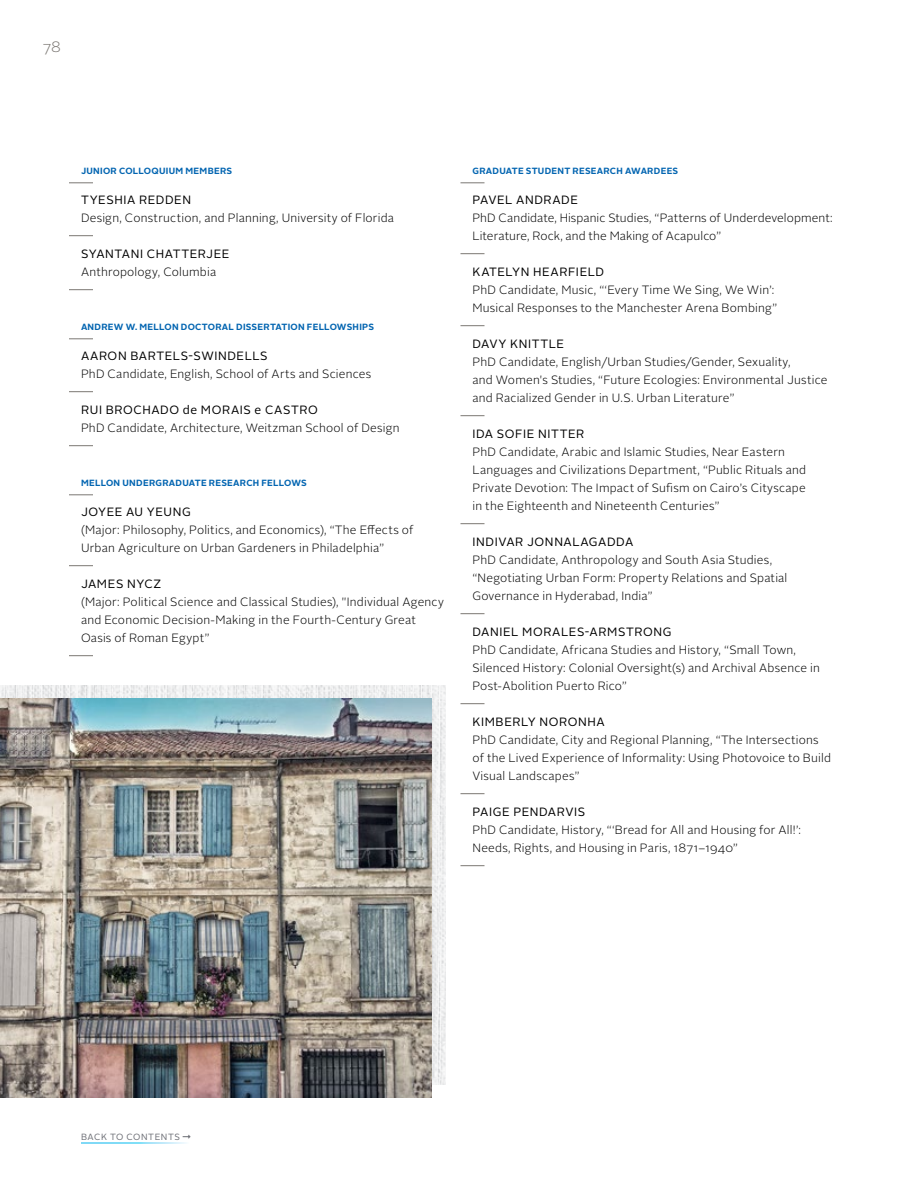
<style>
.page{position:relative;width:918px;height:1188px;background:#fff}
.page>*{position:absolute;margin:0;border:0;box-sizing:border-box;transform-origin:0 0}
.t1{font:300 15px "Alright Sans";color:#7b7773}
.t2{font:300 12px/18px "Alright Sans";letter-spacing:.015em;color:#000}
.t3{font:12px "Alright Sans";letter-spacing:.045em;color:#000}
.t4{font:700 9px "Alright Sans";letter-spacing:.025em;color:#0365b1}
.t5{font:9px "Alright Sans";letter-spacing:.055em;color:#6c6e75}
</style>
<div class="page">
<img style="left:0;top:685px;width:446px;height:399px">
<svg style="left:69px;top:183px;width:24px;height:1px"></svg>
<svg style="left:69px;top:235px;width:24px;height:1px"></svg>
<svg style="left:69px;top:289px;width:24px;height:1px"></svg>
<svg style="left:69px;top:339px;width:24px;height:1px"></svg>
<svg style="left:69px;top:391px;width:24px;height:1px"></svg>
<svg style="left:69px;top:445px;width:24px;height:1px"></svg>
<svg style="left:69px;top:495px;width:24px;height:1px"></svg>
<svg style="left:69px;top:565px;width:24px;height:1px"></svg>
<svg style="left:69px;top:655px;width:24px;height:1px"></svg>
<svg style="left:460px;top:183px;width:24px;height:1px"></svg>
<svg style="left:460px;top:253px;width:24px;height:1px"></svg>
<svg style="left:460px;top:325px;width:24px;height:1px"></svg>
<svg style="left:460px;top:415px;width:24px;height:1px"></svg>
<svg style="left:460px;top:523px;width:24px;height:1px"></svg>
<svg style="left:460px;top:613px;width:24px;height:1px"></svg>
<svg style="left:460px;top:703px;width:24px;height:1px"></svg>
<svg style="left:460px;top:793px;width:24px;height:1px"></svg>
<svg style="left:460px;top:865px;width:24px;height:1px"></svg>
<img style="left:0;top:699px;width:432px;height:399px">
<p class="t1" style="left:43px;top:37px;width:20px">78</p>
<p class="t4" style="left:81px;top:165px;width:153px">JUNIOR COLLOQUIUM MEMBERS</p>
<p class="t3" style="left:81px;top:192px;width:112px">TYESHIA REDDEN</p>
<p class="t2" style="left:81px;top:209px;width:315px">Design, Construction, and Planning, University of Florida</p>
<p class="t3" style="left:81px;top:246px;width:150px">SYANTANI CHATTERJEE</p>
<p class="t2" style="left:81px;top:263px;width:137px">Anthropology, Columbia</p>
<p class="t4" style="left:81px;top:321px;width:295px">ANDREW W. MELLON DOCTORAL DISSERTATION FELLOWSHIPS</p>
<p class="t3" style="left:81px;top:348px;width:188px">AARON BARTELS-SWINDELLS</p>
<p class="t2" style="left:81px;top:365px;width:292px">PhD Candidate, English, School of Arts and Sciences</p>
<p class="t3" style="left:81px;top:402px;width:238px">RUI BROCHADO de MORAIS e CASTRO</p>
<p class="t2" style="left:81px;top:419px;width:320px">PhD Candidate, Architecture, Weitzman School of Design</p>
<p class="t4" style="left:81px;top:477px;width:227px">MELLON UNDERGRADUATE RESEARCH FELLOWS</p>
<p class="t3" style="left:81px;top:504px;width:111px">JOYEE AU YEUNG</p>
<p class="t2" style="left:81px;top:521px;width:334px">(Major: Philosophy, Politics, and Economics), “The Effects of<br>Urban Agriculture on Urban Gardeners in Philadelphia”</p>
<p class="t3" style="left:81px;top:576px;width:82px">JAMES NYCZ</p>
<p class="t2" style="left:81px;top:593px;width:364px">(Major: Political Science and Classical Studies), "Individual Agency and Economic Decision-Making in the Fourth-Century Great<br>Oasis of Roman Egypt”</p>
<p class="t4" style="left:472px;top:165px;width:207px">GRADUATE STUDENT RESEARCH AWARDEES</p>
<p class="t3" style="left:472px;top:192px;width:107px">PAVEL ANDRADE</p>
<p class="t2" style="left:472px;top:209px;width:362px">PhD Candidate, Hispanic Studies, “Patterns of Underdevelopment:<br>Literature, Rock, and the Making of Acapulco”</p>
<p class="t3" style="left:472px;top:264px;width:133px">KATELYN HEARFIELD</p>
<p class="t2" style="left:472px;top:281px;width:306px">PhD Candidate, Music, “‘Every Time We Sing, We Win’:<br>Musical Responses to the Manchester Arena Bombing”</p>
<p class="t3" style="left:472px;top:336px;width:93px">DAVY KNITTLE</p>
<p class="t2" style="left:472px;top:353px;width:357px">PhD Candidate, English/Urban Studies/Gender, Sexuality,<br>and Women's Studies, “Future Ecologies: Environmental Justice and Racialized Gender in U.S. Urban Literature”</p>
<p class="t3" style="left:472px;top:426px;width:113px">IDA SOFIE NITTER</p>
<p class="t2" style="left:472px;top:443px;width:335px">PhD Candidate, Arabic and Islamic Studies, Near Eastern Languages and Civilizations Department, “Public Rituals and Private Devotion: The Impact of Sufism on Cairo’s Cityscape in the Eighteenth and Nineteenth Centuries”</p>
<p class="t3" style="left:472px;top:534px;width:162px">INDIVAR JONNALAGADDA</p>
<p class="t2" style="left:472px;top:551px;width:316px">PhD Candidate, Anthropology and South Asia Studies, “Negotiating Urban Form: Property Relations and Spatial<br>Governance in Hyderabad, India”</p>
<p class="t3" style="left:472px;top:624px;width:200px">DANIEL MORALES-ARMSTRONG</p>
<p class="t2" style="left:472px;top:641px;width:349px">PhD Candidate, Africana Studies and History, “Small Town,<br>Silenced History: Colonial Oversight(s) and Archival Absence in<br>Post-Abolition Puerto Rico”</p>
<p class="t3" style="left:472px;top:714px;width:134px">KIMBERLY NORONHA</p>
<p class="t2" style="left:472px;top:731px;width:360px">PhD Candidate, City and Regional Planning, “The Intersections of the Lived Experience of Informality: Using Photovoice to Build<br>Visual Landscapes”</p>
<p class="t3" style="left:472px;top:804px;width:114px">PAIGE PENDARVIS</p>
<p class="t2" style="left:472px;top:821px;width:330px">PhD Candidate, History, “‘Bread for All and Housing for All!’:<br>Needs, Rights, and Housing in Paris, 1871–1940”</p>
<p class="t5" style="left:81px;top:1131px;width:101px">BACK TO CONTENTS</p>
</div>
